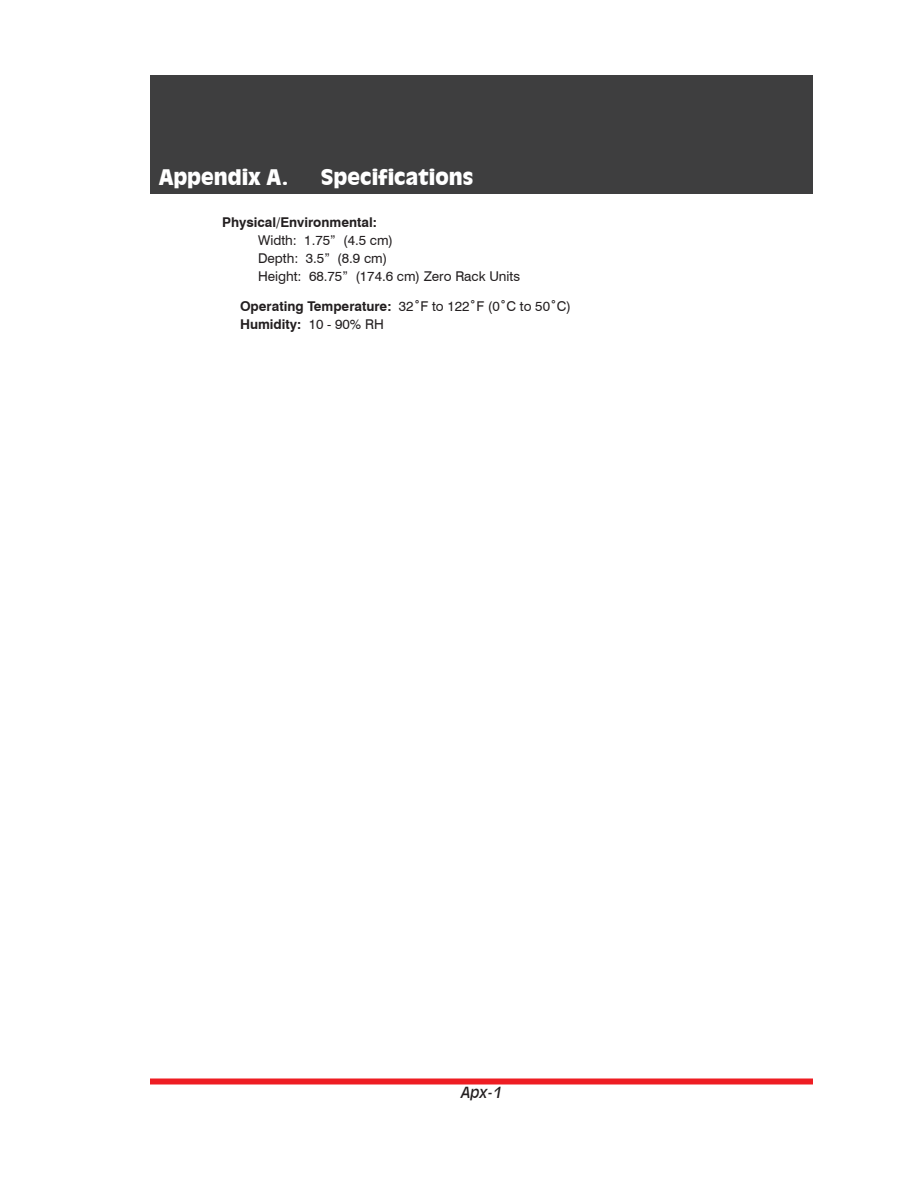
<style>
.page{position:relative;width:918px;height:1188px;background:#fff}
.page>*{position:absolute;margin:0;border:0;box-sizing:border-box;transform-origin:0 0}
.t1{font:900 21px "Incised 901 BT";color:#fff}
.t2{font:italic 15px "Incised 901 BT";color:#231f20}
.t3{font:700 13.5px/18px "Swiss 721 BT";color:#231f20}
.t4{font:13.5px/18px "Swiss 721 BT";color:#231f20}
.s1{font-weight:400}
</style>
<div class="page">
<div style="left:150px;top:1078px;width:663px;height:6px;background:#ee1d23"></div>
<div style="left:150px;top:75px;width:663px;height:119px;background:#3e3e3f"></div>
<h1 class="t1" style="left:159px;top:164px;width:131px">Appendix A.</h1>
<h1 class="t1" style="left:321px;top:164px;width:154px">Specifications</h1>
<p class="t3" style="left:222px;top:213px;width:156px">Physical/Environmental:</p>
<p class="t4" style="left:258px;top:231px;width:264px">Width: 1.75” (4.5 cm)<br>Depth: 3.5” (8.9 cm)<br>Height: 68.75” (174.6 cm) Zero Rack Units</p>
<p class="t3" style="left:240px;top:297px;width:332px">Operating Temperature: <span class="s1">32˚F to 122˚F (0˚C to 50˚C)<br></span>Humidity: <span class="s1">10 - 90% RH</span></p>
<p class="t2" style="left:461px;top:1084px;width:42px">Apx-1</p>
</div>
